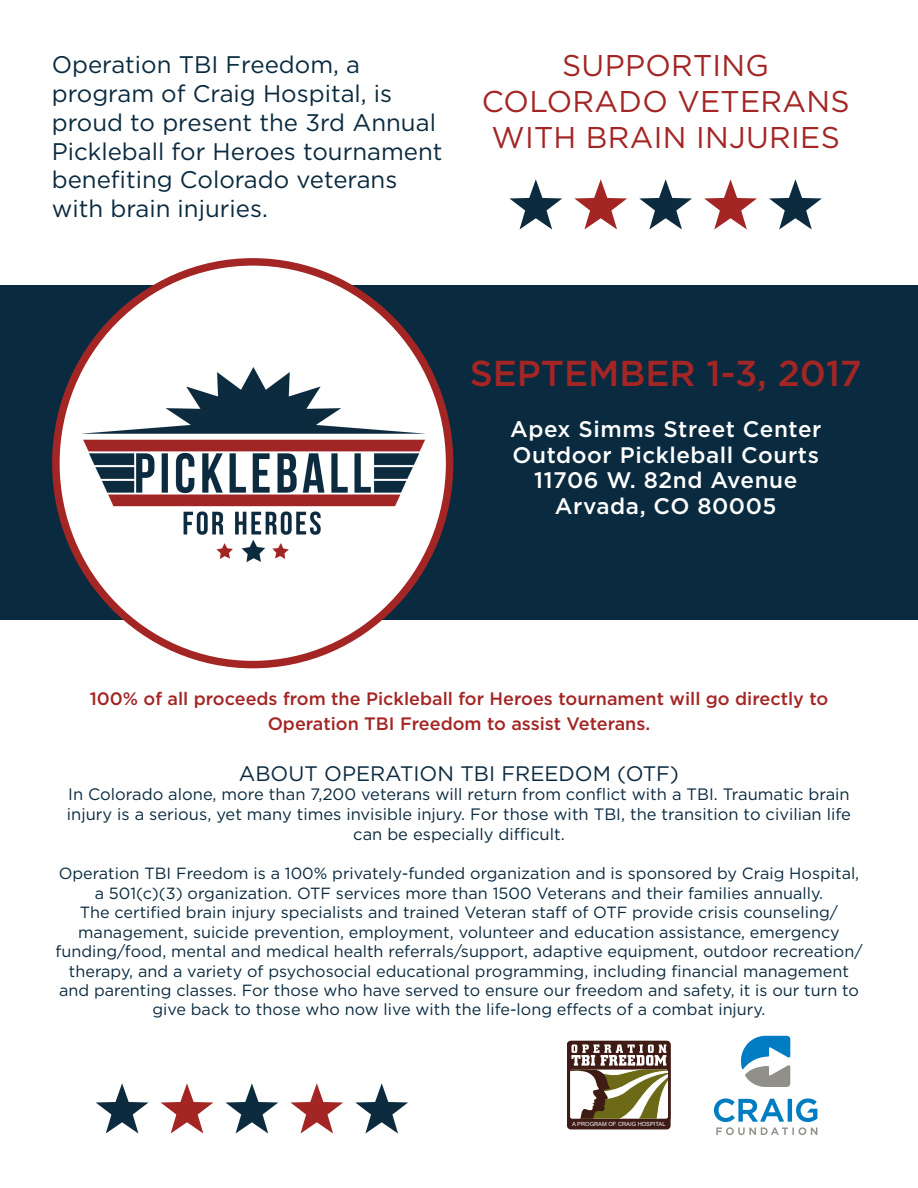
<style>
.page{position:relative;width:918px;height:1188px;background:#fff}
.page>*{position:absolute;margin:0;border:0;box-sizing:border-box;transform-origin:0 0}
.t1{font:500 36px "Gotham";color:#a32625}
.t2{font:30px/36px "Gotham";letter-spacing:.01em;color:#a32625;text-align:center}
.t3{font:24px/28.8px "Gotham";color:#0a2a3f}
.t4{font:500 22.5px/25.5px "Gotham";letter-spacing:.025em;color:#fff;text-align:center}
.t5{font:21px "Gotham";color:#0a2a3f}
.t6{font:500 18px/25.2px "Gotham";color:#a32625;text-align:center}
.t7{font:16.5px/19.8px "Gotham";color:#0a2a3f;text-align:center}
.t8{font:16.2px/19.5px "Gotham";color:#0a2a3f;text-align:center}
.t9{font:5.7px "Arial";color:#f2f3f4}
</style>
<div class="page">
<div style="left:0;top:285px;width:918px;height:334px;background:#0a2a3f"></div>
<div style="left:56px;top:262px;width:394px;height:403px;background:#fff;border-radius:50%"></div>
<img style="left:78px;top:360px;width:350px;height:207px">
<div style="left:567px;top:1041px;width:104px;height:88px;background:#3f1b15;border-radius:4px"></div>
<svg style="left:570px;top:1044px;width:98px;height:75px"></svg>
<svg style="left:714px;top:1098px;width:103px;height:37px"></svg>
<svg style="left:741px;top:1036px;width:49px;height:51px"></svg>
<svg style="left:226px;top:1083px;width:52px;height:51px"></svg>
<svg style="left:161px;top:1083px;width:52px;height:51px"></svg>
<svg style="left:290px;top:1083px;width:53px;height:51px"></svg>
<svg style="left:355px;top:1083px;width:53px;height:51px"></svg>
<svg style="left:96px;top:1083px;width:52px;height:51px"></svg>
<svg style="left:639px;top:179px;width:53px;height:51px"></svg>
<svg style="left:574px;top:179px;width:53px;height:51px"></svg>
<svg style="left:704px;top:179px;width:53px;height:51px"></svg>
<svg style="left:769px;top:179px;width:53px;height:51px"></svg>
<svg style="left:509px;top:179px;width:53px;height:51px"></svg>
<h3 class="t3" style="left:52px;top:50px;width:392px">Operation TBI Freedom, a program of Craig Hospital, is proud to present the 3rd Annual<br>Pickleball for Heroes tournament benefiting Colorado veterans with brain injuries.</h3>
<h2 class="t2" style="left:482px;top:47px;width:369px">SUPPORTING<br>COLORADO VETERANS<br>WITH BRAIN INJURIES</h2>
<h1 class="t1" style="left:470px;top:350px;width:394px">SEPTEMBER 1-3, 2017</h1>
<h3 class="t4" style="left:510px;top:416px;width:313px">Apex Simms Street Center<br>Outdoor Pickleball Courts<br>11706 W. 82nd Avenue<br>Arvada, CO 80005</h3>
<p class="t6" style="left:90px;top:686px;width:740px">100% of all proceeds from the Pickleball for Heroes tournament will go directly to<br>Operation TBI Freedom to assist Veterans.</p>
<p class="t5" style="left:239px;top:760px;width:442px">ABOUT OPERATION TBI FREEDOM (OTF)</p>
<p class="t7" style="left:67px;top:784px;width:786px">In Colorado alone, more than 7,200 veterans will return from conflict with a TBI. Traumatic brain injury is a serious, yet many times invisible injury. For those with TBI, the transition to civilian life can be especially difficult.</p>
<p class="t8" style="left:55px;top:863px;width:809px">Operation TBI Freedom is a 100% privately-funded organization and is sponsored by Craig Hospital, a 501(c)(3) organization. OTF services more than 1500 Veterans and their families annually.<br>The certified brain injury specialists and trained Veteran staff of OTF provide crisis counseling/ management, suicide prevention, employment, volunteer and education assistance, emergency funding/food, mental and medical health referrals/support, adaptive equipment, outdoor recreation/ therapy, and a variety of psychosocial educational programming, including financial management and parenting classes. For those who have served to ensure our freedom and safety, it is our turn to give back to those who now live with the life-long effects of a combat injury.</p>
<p class="t9" style="left:572px;top:1120px;width:95px">A PROGRAM OF CRAIG HOSPITAL</p>
</div>
